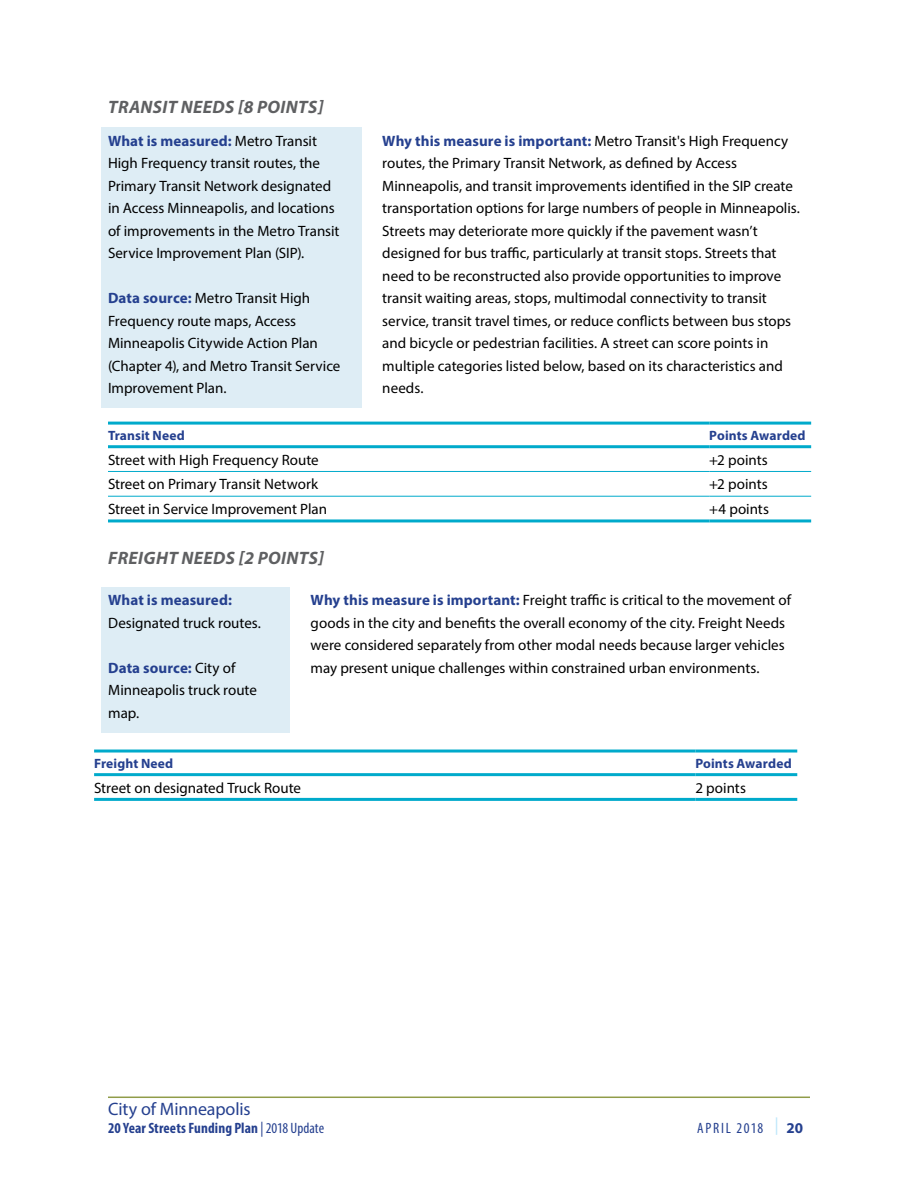
<style>
.page{position:relative;width:918px;height:1188px;background:#fff}
.page>*{position:absolute;margin:0;border:0;box-sizing:border-box;transform-origin:0 0}
.t1{font:italic 700 18px "Myriad Pro";letter-spacing:.02em;color:#5f6062}
.t2{font:18px "Myriad Pro";letter-spacing:-.01em;color:#25408f}
.t3{font:15px/22.5px "Myriad Pro";color:#000}
.t4{font:700 condensed 15px "Myriad Pro";letter-spacing:.01em;color:#25408f}
.t5{font:700 15px "Myriad Pro";letter-spacing:.005em;color:#25408f}
.t6{font:condensed 15px "Myriad Pro";letter-spacing:.115em;color:#25408f}
.t7{font:700 13.5px "Myriad Pro";letter-spacing:.01em;color:#25408f}
.s1{font-weight:700;color:#25408f}
.s2{font-weight:400}
</style>
<div class="page">
<hr style="left:108px;top:1097px;width:702px;height:1px;background:#909c49">
<svg style="left:776px;top:1117px;width:1px;height:18px"></svg>
<hr style="left:108px;top:422px;width:601px;height:3px;background:#00aacb">
<hr style="left:709px;top:422px;width:102px;height:3px;background:#00aacb">
<hr style="left:108px;top:445px;width:601px;height:3px;background:#00aacb">
<hr style="left:709px;top:445px;width:102px;height:3px;background:#00aacb">
<hr style="left:108px;top:519px;width:601px;height:3px;background:#00aacb">
<hr style="left:709px;top:519px;width:102px;height:3px;background:#00aacb">
<hr style="left:108px;top:471px;width:601px;height:1px;background:#00aacb">
<hr style="left:709px;top:471px;width:102px;height:1px;background:#00aacb">
<hr style="left:108px;top:496px;width:601px;height:1px;background:#00aacb">
<hr style="left:709px;top:496px;width:102px;height:1px;background:#00aacb">
<div style="left:101px;top:587px;width:189px;height:145px;background:#deedf5"></div>
<div style="left:101px;top:128px;width:261px;height:280px;background:#deedf5"></div>
<hr style="left:94px;top:750px;width:601px;height:3px;background:#00aacb">
<hr style="left:695px;top:750px;width:102px;height:3px;background:#00aacb">
<hr style="left:94px;top:773px;width:601px;height:3px;background:#00aacb">
<hr style="left:695px;top:773px;width:102px;height:3px;background:#00aacb">
<hr style="left:94px;top:798px;width:601px;height:3px;background:#00aacb">
<hr style="left:695px;top:798px;width:102px;height:3px;background:#00aacb">
<p class="t1" style="left:108px;top:95px;width:217px">TRANSIT NEEDS [8 POINTS]</p>
<p class="t3" style="left:108px;top:129px;width:233px"><span class="s1">What is measured:</span> Metro Transit High Frequency transit routes, the Primary Transit Network designated in Access Minneapolis, and locations of improvements in the Metro Transit Service Improvement Plan (SIP).</p>
<p class="t3" style="left:108px;top:287px;width:234px"><span class="s1">Data source:</span> Metro Transit High<br>Frequency route maps, Access<br>Minneapolis Citywide Action Plan (Chapter 4), and Metro Transit Service<br>Improvement Plan.</p>
<p class="t3" style="left:382px;top:129px;width:419px"><span class="s1">Why this measure is important:</span> Metro Transit's High Frequency routes, the Primary Transit Network, as defined by Access Minneapolis, and transit improvements identified in the SIP create transportation options for large numbers of people in Minneapolis.<br>Streets may deteriorate more quickly if the pavement wasn’t designed for bus traffic, particularly at transit stops. Streets that need to be reconstructed also provide opportunities to improve transit waiting areas, stops, multimodal connectivity to transit service, transit travel times, or reduce conflicts between bus stops and bicycle or pedestrian facilities. A street can score points in multiple categories listed below, based on its characteristics and needs.</p>
<p class="t7" style="left:108px;top:427px;width:78px">Transit Need</p>
<p class="t7" style="left:709px;top:427px;width:98px">Points Awarded</p>
<p class="t3" style="left:108px;top:448px;width:212px">Street with High Frequency Route</p>
<p class="t3" style="left:709px;top:448px;width:60px">+2 points</p>
<p class="t3" style="left:108px;top:473px;width:212px">Street on Primary Transit Network</p>
<p class="t3" style="left:709px;top:473px;width:60px">+2 points</p>
<p class="t3" style="left:108px;top:498px;width:221px">Street in Service Improvement Plan</p>
<p class="t3" style="left:709px;top:498px;width:61px">+4 points</p>
<p class="t1" style="left:108px;top:546px;width:217px">FREIGHT NEEDS [2 POINTS]</p>
<p class="t5" style="left:108px;top:590px;width:125px">What is measured:</p>
<p class="t3" style="left:108px;top:611px;width:154px">Designated truck routes.</p>
<p class="t3" style="left:108px;top:656px;width:150px"><span class="s1">Data source:</span> City of<br>Minneapolis truck route map.</p>
<p class="t3" style="left:311px;top:589px;width:482px"><span class="s1">Why this measure is important:</span> Freight traffic is critical to the movement of goods in the city and benefits the overall economy of the city. Freight Needs were considered separately from other modal needs because larger vehicles may present unique challenges within constrained urban environments.</p>
<p class="t7" style="left:94px;top:755px;width:81px">Freight Need</p>
<p class="t7" style="left:695px;top:755px;width:98px">Points Awarded</p>
<p class="t3" style="left:94px;top:776px;width:209px">Street on designated Truck Route</p>
<p class="t3" style="left:695px;top:776px;width:52px">2 points</p>
<p class="t2" style="left:108px;top:1098px;width:144px">City of Minneapolis</p>
<p class="t4" style="left:108px;top:1119px;width:217px">20 Year Streets Funding Plan <span class="s2">|2018 Update</span></p>
<p class="t6" style="left:697px;top:1119px;width:68px">APRIL 2018</p>
<p class="t5" style="left:787px;top:1118px;width:18px">20</p>
</div>
